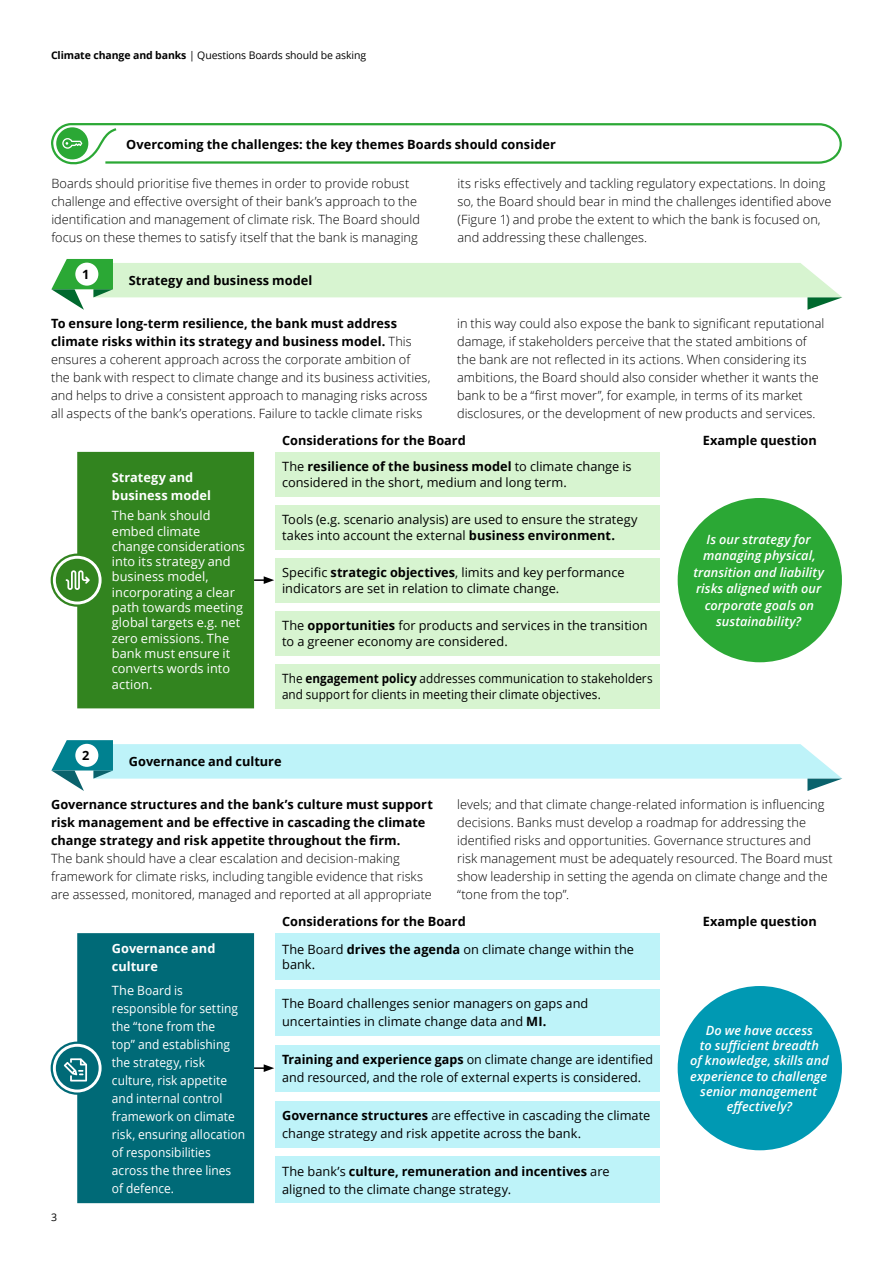
<style>
.page{position:relative;width:893px;height:1263px;background:#fff}
.page>*{position:absolute;margin:0;border:0;box-sizing:border-box;transform-origin:0 0}
.t1{font:300 12.75px/18px "Open Sans";letter-spacing:.005em;color:#000}
.t2{font:12.75px/18px "Open Sans";letter-spacing:.005em;color:#000}
.t3{font:12.75px/18px "Open Sans";letter-spacing:.005em;color:#fff}
.t4{font:700 12.75px/18px "Open Sans";letter-spacing:.005em;color:#000}
.t5{font:italic 600 12.75px/15.3px "Open Sans";letter-spacing:.005em;color:#fff;text-align:center}
.t6{font:12.75px/16.5px "Open Sans";letter-spacing:.005em;color:#000;scale:.92 1}
.t7{font:700 12.75px/18px "Open Sans";color:#fff}
.t8{font:10.5px "Open Sans";letter-spacing:-.01em;color:#000}
.s1{font-weight:700}
</style>
<div class="page">
<svg style="left:51px;top:740px;width:791px;height:51px"></svg>
<div style="left:75px;top:744px;width:23px;height:23px;background:#fff;border-radius:50%"></div>
<div style="left:678px;top:986px;width:164px;height:164px;background:#0099b3;border-radius:50%"></div>
<div style="left:78px;top:934px;width:175px;height:268px;background:#006a77"></div>
<div style="left:77px;top:933px;width:177px;height:270px;border:2px solid #006a77"></div>
<div style="left:275px;top:933px;width:385px;height:47px;background:#bef3f9"></div>
<div style="left:275px;top:989px;width:385px;height:46px;background:#bef3f9"></div>
<div style="left:275px;top:1045px;width:385px;height:46px;background:#bef3f9"></div>
<div style="left:275px;top:1101px;width:385px;height:46px;background:#bef3f9"></div>
<div style="left:275px;top:1156px;width:385px;height:47px;background:#bef3f9"></div>
<svg style="left:254px;top:1064px;width:20px;height:8px"></svg>
<svg style="left:52px;top:1043px;width:51px;height:50px"></svg>
<div style="left:51px;top:1041px;width:53px;height:54px;border:2px solid #006a77;border-radius:50%"></div>
<svg style="left:56px;top:1047px;width:43px;height:42px"></svg>
<svg style="left:51px;top:259px;width:791px;height:51px"></svg>
<div style="left:75px;top:263px;width:23px;height:23px;background:#fff;border-radius:50%"></div>
<div style="left:678px;top:498px;width:164px;height:164px;background:#2ba835;border-radius:50%"></div>
<div style="left:78px;top:453px;width:175px;height:254px;background:#32841f"></div>
<div style="left:77px;top:452px;width:177px;height:256px;border:2px solid #32841f"></div>
<div style="left:275px;top:452px;width:385px;height:44px;background:#d7f4d0"></div>
<div style="left:275px;top:505px;width:385px;height:44px;background:#d7f4d0"></div>
<div style="left:275px;top:558px;width:385px;height:44px;background:#d7f4d0"></div>
<div style="left:275px;top:611px;width:385px;height:44px;background:#d7f4d0"></div>
<div style="left:275px;top:664px;width:385px;height:44px;background:#d7f4d0"></div>
<svg style="left:254px;top:576px;width:20px;height:8px"></svg>
<svg style="left:52px;top:555px;width:51px;height:51px"></svg>
<div style="left:51px;top:553px;width:53px;height:54px;border:2px solid #32841f;border-radius:50%"></div>
<svg style="left:56px;top:559px;width:43px;height:42px"></svg>
<svg style="left:51px;top:123px;width:790px;height:42px"></svg>
<p class="t8" style="left:51px;top:48px;width:317px"><span class="s1">Climate change and banks</span> | Questions Boards should be asking</p>
<p class="t4" style="left:126px;top:135px;width:431px">Overcoming the challenges: the key themes Boards should consider</p>
<p class="t1" style="left:51px;top:174px;width:370px">Boards should prioritise five themes in order to provide robust challenge and effective oversight of their bank’s approach to the identification and management of climate risk. The Board should focus on these themes to satisfy itself that the bank is managing</p>
<p class="t1" style="left:457px;top:174px;width:375px">its risks effectively and tackling regulatory expectations. In doing so, the Board should bear in mind the challenges identified above (Figure 1) and probe the extent to which the bank is focused on, and addressing these challenges.</p>
<p class="t4" style="left:82px;top:265px;width:9px">1</p>
<p class="t4" style="left:129px;top:271px;width:185px">Strategy and business model</p>
<p class="t1" style="left:51px;top:314px;width:381px"><span class="s1">To ensure long-term resilience, the bank must address climate risks within its strategy and business model.</span> This ensures a coherent approach across the corporate ambition of the bank with respect to climate change and its business activities, and helps to drive a consistent approach to managing risks across all aspects of the bank’s operations. Failure to tackle climate risks</p>
<p class="t1" style="left:457px;top:314px;width:369px">in this way could also expose the bank to significant reputational damage, if stakeholders perceive that the stated ambitions of the bank are not reflected in its actions. When considering its ambitions, the Board should also consider whether it wants the bank to be a “first mover”, for example, in terms of its market disclosures, or the development of new products and services.</p>
<p class="t7" style="left:112px;top:468px;width:101px">Strategy and business model</p>
<p class="t3" style="left:112px;top:508px;width:135px;line-height:15.3px">The bank should embed climate change considerations into its strategy and business model, incorporating a clear path towards meeting global targets e.g. net zero emissions. The bank must ensure it converts words into action.</p>
<p class="t4" style="left:282px;top:431px;width:185px">Considerations for the Board</p>
<p class="t4" style="left:703px;top:431px;width:116px">Example question</p>
<p class="t2" style="left:282px;top:457px;width:351px;line-height:16.5px">The <span class="s1">resilience of the business model</span> to climate change is considered in the short, medium and long term.</p>
<p class="t2" style="left:282px;top:510px;width:357px;line-height:16.5px">Tools (e.g. scenario analysis) are used to ensure the strategy takes into account the external <span class="s1">business environment.</span></p>
<p class="t2" style="left:282px;top:563px;width:344px;line-height:16.5px">Specific <span class="s1">strategic objectives</span>, limits and key performance indicators are set in relation to climate change.</p>
<p class="t2" style="left:282px;top:617px;width:367px;line-height:16.5px">The <span class="s1">opportunities</span> for products and services in the transition to a greener economy are considered.</p>
<p class="t6" style="left:282px;top:670px;width:404px">The <span class="s1">engagement policy</span> addresses communication to stakeholders and support for clients in meeting their climate objectives.</p>
<p class="t5" style="left:693px;top:531px;width:132px;line-height:16.5px">Is our strategy for managing physical, transition and liability risks aligned with our corporate goals on sustainability?</p>
<p class="t4" style="left:82px;top:746px;width:9px">2</p>
<p class="t4" style="left:129px;top:752px;width:154px">Governance and culture</p>
<p class="t4" style="left:51px;top:795px;width:383px">Governance structures and the bank’s culture must support risk management and be effective in cascading the climate change strategy and risk appetite throughout the firm.</p>
<p class="t1" style="left:51px;top:849px;width:382px">The bank should have a clear escalation and decision-making framework for climate risks, including tangible evidence that risks are assessed, monitored, managed and reported at all appropriate</p>
<p class="t1" style="left:457px;top:795px;width:377px">levels; and that climate change-related information is influencing decisions. Banks must develop a roadmap for addressing the identified risks and opportunities. Governance structures and risk management must be adequately resourced. The Board must show leadership in setting the agenda on climate change and the “tone from the top”.</p>
<p class="t4" style="left:282px;top:912px;width:185px">Considerations for the Board</p>
<p class="t4" style="left:703px;top:912px;width:116px">Example question</p>
<p class="t8" style="left:51px;top:1210px;width:8px">3</p>
<p class="t7" style="left:112px;top:939px;width:105px">Governance and culture</p>
<p class="t3" style="left:112px;top:981px;width:135px">The Board is responsible for setting the “tone from the<br>top” and establishing the strategy, risk culture, risk appetite and internal control framework on climate risk, ensuring allocation of responsibilities across the three lines of defence.</p>
<p class="t2" style="left:282px;top:941px;width:353px;line-height:15.3px">The Board <span class="s1">drives the agenda</span> on climate change within the bank.</p>
<p class="t2" style="left:282px;top:994px;width:308px">The Board challenges senior managers on gaps and uncertainties in climate change data and <span class="s1">MI.</span></p>
<p class="t2" style="left:282px;top:1050px;width:373px"><span class="s1">Training and experience gaps</span> on climate change are identified and resourced, and the role of external experts is considered.</p>
<p class="t2" style="left:282px;top:1106px;width:370px"><span class="s1">Governance structures</span> are effective in cascading the climate change strategy and risk appetite across the bank.</p>
<p class="t2" style="left:282px;top:1162px;width:329px">The bank’s <span class="s1">culture, remuneration and incentives</span> are aligned to the climate change strategy.</p>
<p class="t5" style="left:690px;top:1022px;width:140px">Do we have access<br>to sufficient breadth<br>of knowledge, skills and experience to challenge senior management effectively?</p>
</div>
